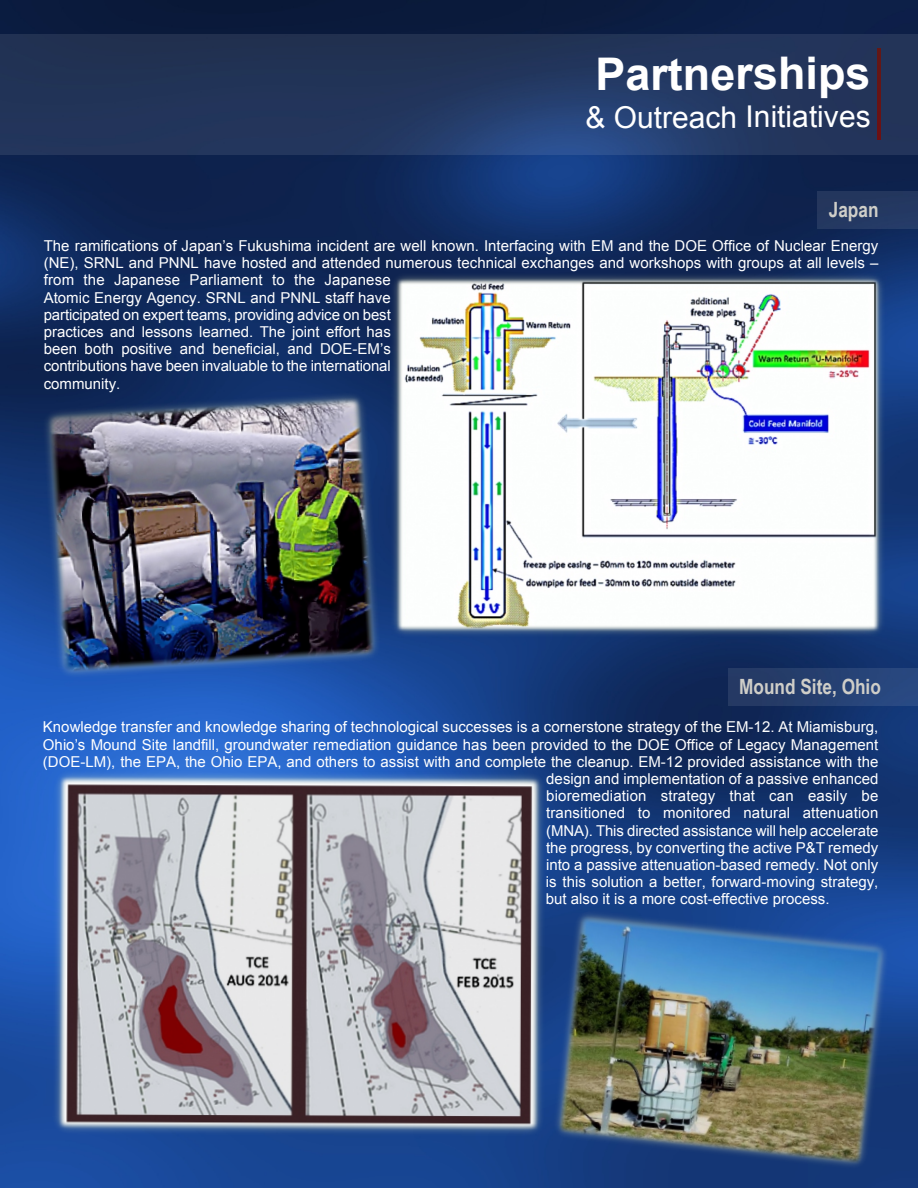
<style>
.page{position:relative;width:918px;height:1188px;background:#fff}
.page>*{position:absolute;margin:0;border:0;box-sizing:border-box;transform-origin:0 0}
.t1{font:700 45px "Arial";letter-spacing:-.005em;color:#fff}
.t2{font:30px "Arial";color:#fff}
.t3{font:700 21px "Arial Narrow";color:#cfcec8}
.t4{font:15px/17.2px "Arial";color:#fff}
</style>
<div class="page">
<img style="left:0;top:0;width:918px;height:1188px">
<img style="left:35px;top:384px;width:355px;height:303px">
<img style="left:545px;top:903px;width:352px;height:276px">
<img style="left:387px;top:268px;width:502px;height:373px">
<div style="left:817px;top:191px;width:101px;height:38px;background:#243860"></div>
<img style="left:47px;top:765px;width:505px;height:377px">
<div style="left:729px;top:668px;width:189px;height:38px;background:#fff;opacity:.1"></div>
<div style="left:0;top:34px;width:918px;height:120px;background:#fff;opacity:.1"></div>
<hr style="left:877px;top:49px;width:4px;height:91px;background:#681414">
<h1 class="t1" style="left:595px;top:57px;width:277px">Partnerships</h1>
<h2 class="t2" style="left:585px;top:106px;width:287px">&amp; Outreach Initiatives</h2>
<h3 class="t3" style="left:829px;top:202px;width:51px">Japan</h3>
<p class="t4" style="left:44px;top:238px;width:836px">The ramifications of Japan’s Fukushima incident are well known. Interfacing with EM and the DOE Office of Nuclear Energy (NE), SRNL and PNNL have hosted and attended numerous technical exchanges and workshops with groups at all levels – from the Japanese Parliament to the Japanese<br>Atomic Energy Agency. SRNL and PNNL staff have<br>participated on expert teams, providing advice on best<br>practices and lessons learned. The joint effort has<br>been both positive and beneficial, and DOE-EM’s<br>contributions have been invaluable to the international<br>community.</p>
<h3 class="t3" style="left:739px;top:679px;width:143px">Mound Site, Ohio</h3>
<p class="t4" style="left:43px;top:720px;width:837px">Knowledge transfer and knowledge sharing of technological successes is a cornerstone strategy of the EM-12. At Miamisburg,</p>
<p class="t4" style="left:43px;top:737px;width:837px">Ohio’s Mound Site landfill, groundwater remediation guidance has been provided to the DOE Office of Legacy Management</p>
<p class="t4" style="left:43px;top:754px;width:837px">(DOE-LM), the EPA, the Ohio EPA, and others to assist with and complete the cleanup. EM-12 provided assistance with the</p>
<p class="t4" style="left:546px;top:771px;width:334px">design and implementation of a passive enhanced</p>
<p class="t4" style="left:546px;top:789px;width:334px">bioremediation strategy that can easily be</p>
<p class="t4" style="left:546px;top:806px;width:334px">transitioned to monitored natural attenuation</p>
<p class="t4" style="left:546px;top:823px;width:334px">(MNA). This directed assistance will help accelerate</p>
<p class="t4" style="left:546px;top:840px;width:334px">the progress, by converting the active P&amp;T remedy</p>
<p class="t4" style="left:546px;top:857px;width:334px">into a passive attenuation-based remedy. Not only</p>
<p class="t4" style="left:546px;top:875px;width:334px">is this solution a better, forward-moving strategy,</p>
<p class="t4" style="left:546px;top:892px;width:285px">but also it is a more cost-effective process.</p>
</div>
